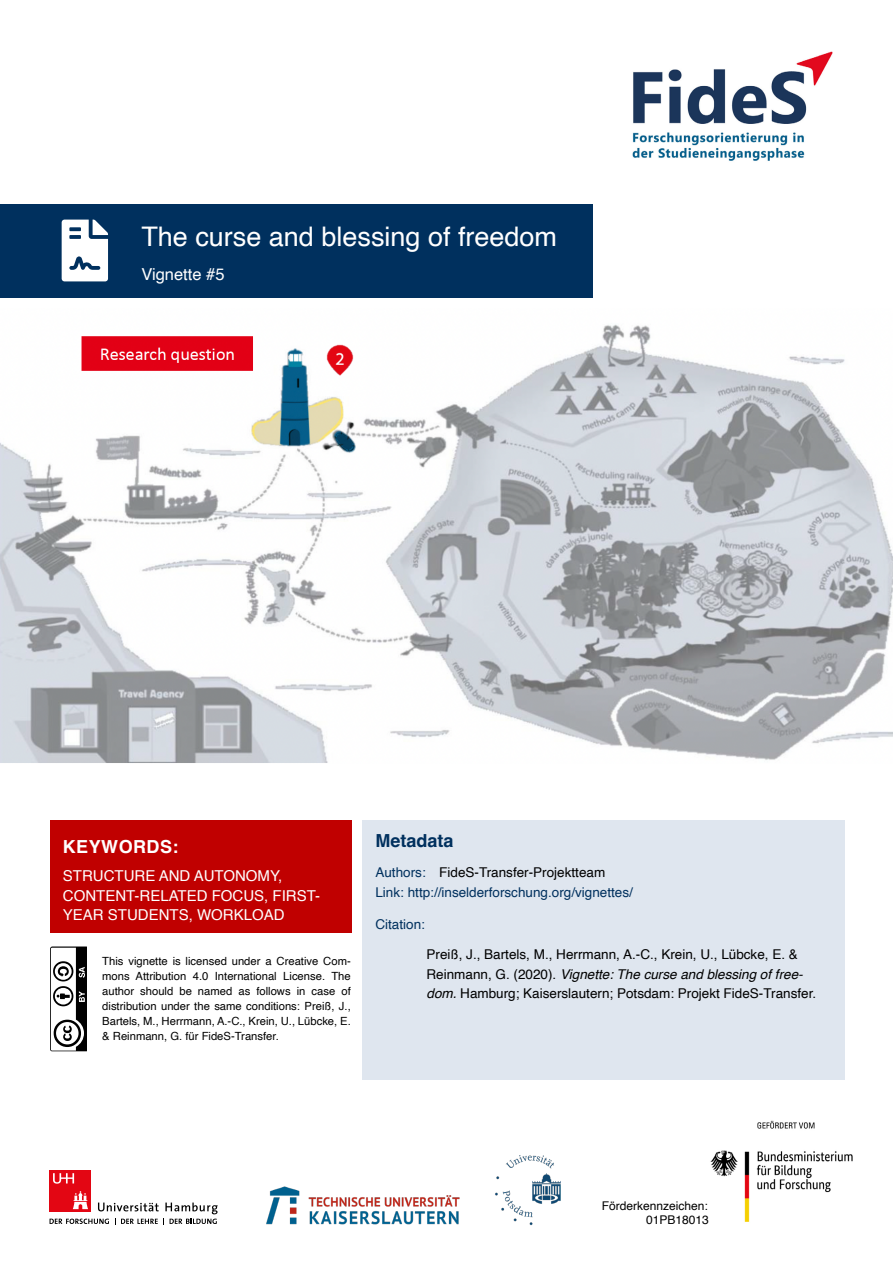
<style>
.page{position:relative;width:893px;height:1263px;background:#fff}
.page>*{position:absolute;margin:0;border:0;box-sizing:border-box;transform-origin:0 0}
.H1_Deckblatt{font:27px "Helvetica";color:#fff}
.H2{font:700 18px "Helvetica";letter-spacing:.025em;color:#fff}
.p_Metadaten{font:700 18px "Helvetica";color:#00305e}
.p___Deckblatt{font:16.5px "Helvetica";color:#fff}
.p_Schlag_light{font:15px/19.5px "Helvetica";color:#fff}
.p_Metadaten-2{font:13.5px "Helvetica";color:#000}
.p_Metadaten-3{font:13.5px "Helvetica";color:#00305e}
.p_Metadaten-4{font:italic 13.5px "Helvetica";color:#000}
.t1{font:12px/14.4px "Helvetica";color:#000;text-align:right}
.p_creative{font:11.25px/15px "Helvetica";color:#000;text-align:justify}
.s1{color:#00305e}
.s2{font-style:normal}
.s3{font-style:italic}
</style>
<div class="page">
<div style="left:0;top:204px;width:592px;height:94px;background:#00305e"></div>
<svg style="left:62px;top:220px;width:46px;height:61px;background:#d3dbe3"></svg>
<img style="left:0;top:324px;width:893px;height:439px">
<img style="left:710px;top:1120px;width:143px;height:102px">
<div style="left:363px;top:821px;width:482px;height:259px;background:#dfe6ef"></div>
<svg style="left:50px;top:947px;width:37px;height:104px"></svg>
<div style="left:50px;top:1170px;width:41px;height:41px;background:#e30613"></div>
<svg style="left:53px;top:1173px;width:21px;height:11px"></svg>
<svg style="left:50px;top:1191px;width:168px;height:33px"></svg>
<img style="left:266px;top:1186px;width:194px;height:39px">
<img style="left:495px;top:1155px;width:66px;height:71px">
<img style="left:632px;top:51px;width:201px;height:110px">
<div style="left:50px;top:821px;width:302px;height:112px;background:#c00000"></div>
<h1 class="H1_Deckblatt" style="left:141px;top:215px;width:417px">The curse and blessing of freedom</h1>
<p class="p___Deckblatt" style="left:141px;top:261px;width:85px">Vignette #5</p>
<p class="H2" style="left:63px;top:835px;width:117px">KEYWORDS:</p>
<p class="p_Schlag_light" style="left:63px;top:866px;width:259px">STRUCTURE AND AUTONOMY,<br>CONTENT-RELATED FOCUS, FIRST-<br>YEAR STUDENTS, WORKLOAD</p>
<p class="p_creative" style="left:102px;top:954px;width:250px">This vignette is licensed under a Creative Com&shy;mons Attribution 4.0 International License. The author should be named as follows in case of distribution under the same conditions: Preiß, J., Bartels, M., Herrmann, A.-C., Krein, U., Lübcke, E. &amp; Reinmann, G. für FideS-Transfer.</p>
<p class="p_Metadaten" style="left:375px;top:829px;width:80px">Metadata</p>
<p class="p_Metadaten-2" style="left:375px;top:862px;width:231px"><span class="s1">Authors:</span> FideS-Transfer-Projektteam</p>
<p class="p_Metadaten-3" style="left:375px;top:881px;width:259px">Link: http://inselderforschung.org/vignettes/</p>
<p class="p_Metadaten-3" style="left:375px;top:914px;width:51px">Citation:</p>
<p class="p_Metadaten-2" style="left:426px;top:944px;width:373px">Preiß, J., Bartels, M., Herrmann, A.-C., Krein, U., Lübcke, E. &amp;</p>
<p class="p_Metadaten-4" style="left:426px;top:963px;width:378px"><span class="s2">Reinmann, G. (2020).</span> Vignette: The curse and blessing of free-</p>
<p class="p_Metadaten-2" style="left:426px;top:983px;width:391px"><span class="s3">dom.</span> Hamburg; Kaiserslautern; Potsdam: Projekt FideS-Transfer.</p>
<p class="t1" style="left:602px;top:1199px;width:108px">Förderkennzeichen:<br>01PB18013</p>
</div>
